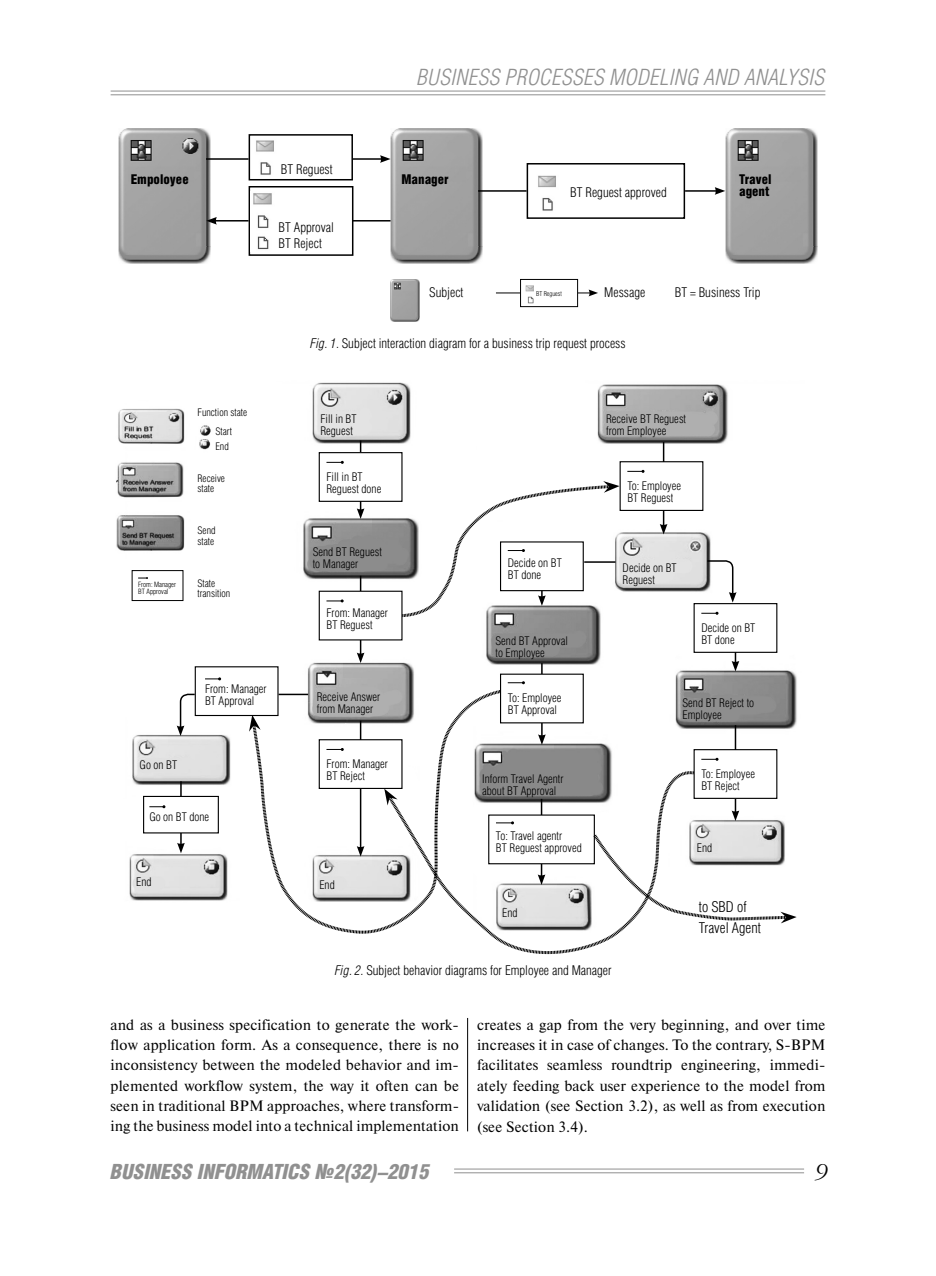
<style>
.page{position:relative;width:936px;height:1276px;background:#fff}
.page>*{position:absolute;margin:0;border:0;box-sizing:border-box;transform-origin:0 0}
.t1{font:italic 300 22.5px "Helios Cond";letter-spacing:.01em;color:#909090}
.t2{font:italic 900 21px "Helios Cond";letter-spacing:-.01em;color:#909090}
.t3{font:italic 300 19.5px "Garamond C";color:#000}
.t4{font:15px/20.2px "Newton C";letter-spacing:.01em;color:#000;text-align:justify}
.t5{font:300 15px/21px "Helios Cond";color:#000}
.t6{font:300 13.5px/16.5px "Helios Cond";color:#000}
.t7{font:900 13.5px/12px "Helios Cond";color:#000}
.t8{font:300 12px/12px "Helios Cond";color:#000}
.t9{font:300 10.5px/10.5px "Helios Cond";color:#000}
.t10{font:300 7.35px/7.4px "Helios Cond";color:#000}
.t11{font:300 6.75px "Helios Cond";color:#000}
.s1{font-style:italic}
</style>
<div class="page">
<hr style="left:111px;top:91px;width:714px;height:1px;background:#909090">
<hr style="left:111px;top:94px;width:714px;height:1px;background:#909090">
<hr style="left:454px;top:1168px;width:350px;height:1px;background:#909090">
<hr style="left:454px;top:1172px;width:350px;height:1px;background:#909090">
<hr style="left:467px;top:1018px;width:1px;height:113px;background:#000">
<img style="left:119px;top:128px;width:92px;height:135px">
<div style="left:248px;top:134px;width:105px;height:46px;border:2px solid #000"></div>
<img style="left:256px;top:140px;width:18px;height:35px">
<div style="left:248px;top:186px;width:105px;height:70px;border:2px solid #000"></div>
<img style="left:253px;top:193px;width:19px;height:57px">
<img style="left:390px;top:128px;width:92px;height:135px">
<img style="left:725px;top:128px;width:92px;height:135px">
<hr style="left:206px;top:158px;width:42px;height:2px;background:#000">
<hr style="left:353px;top:220px;width:37px;height:1px;background:#000">
<div style="left:526px;top:163px;width:159px;height:56px;border:2px solid #000"></div>
<img style="left:538px;top:175px;width:18px;height:36px">
<hr style="left:478px;top:190px;width:48px;height:2px;background:#000">
<hr style="left:685px;top:190px;width:32px;height:2px;background:#000">
<svg style="left:714px;top:187px;width:11px;height:8px"></svg>
<hr style="left:353px;top:158px;width:29px;height:2px;background:#000">
<svg style="left:380px;top:155px;width:10px;height:8px"></svg>
<hr style="left:214px;top:220px;width:34px;height:1px;background:#000">
<svg style="left:206px;top:217px;width:11px;height:8px"></svg>
<div style="left:520px;top:279px;width:58px;height:28px;border:1px solid #000"></div>
<img style="left:525px;top:285px;width:8px;height:19px">
<svg style="left:496px;top:292px;width:24px;height:1px"></svg>
<svg style="left:578px;top:289px;width:20px;height:7px"></svg>
<img style="left:390px;top:279px;width:29px;height:42px">
<img style="left:116px;top:382px;width:681px;height:536px">
<div style="left:195px;top:667px;width:83px;height:48px;background:#fff"></div>
<div style="left:195px;top:666px;width:83px;height:50px;border:1px solid #000"></div>
<svg style="left:205px;top:677px;width:16px;height:3px"></svg>
<div style="left:132px;top:570px;width:51px;height:30px;background:#fff"></div>
<div style="left:132px;top:570px;width:51px;height:31px;border:1px solid #000"></div>
<svg style="left:138px;top:577px;width:10px;height:2px"></svg>
<div style="left:694px;top:603px;width:82px;height:49px;background:#fff"></div>
<div style="left:693px;top:603px;width:84px;height:50px;border:1px solid #000"></div>
<svg style="left:701px;top:612px;width:17px;height:3px"></svg>
<svg style="left:177px;top:693px;width:19px;height:43px"></svg>
<svg style="left:705px;top:559px;width:31px;height:43px"></svg>
<hr style="left:180px;top:781px;width:2px;height:64px;background:#000">
<svg style="left:177px;top:843px;width:8px;height:10px"></svg>
<hr style="left:360px;top:576px;width:1px;height:79px;background:#000">
<svg style="left:357px;top:652px;width:7px;height:11px"></svg>
<hr style="left:541px;top:663px;width:1px;height:73px;background:#000">
<svg style="left:731px;top:652px;width:8px;height:19px"></svg>
<hr style="left:662px;top:442px;width:2px;height:84px;background:#000">
<svg style="left:659px;top:524px;width:8px;height:10px"></svg>
<hr style="left:360px;top:440px;width:1px;height:71px;background:#000">
<svg style="left:357px;top:508px;width:7px;height:11px"></svg>
<div style="left:144px;top:796px;width:74px;height:37px;background:#fff"></div>
<div style="left:143px;top:796px;width:76px;height:37px;border:1px solid #000"></div>
<svg style="left:149px;top:805px;width:16px;height:3px"></svg>
<div style="left:319px;top:591px;width:83px;height:49px;background:#fff"></div>
<div style="left:319px;top:590px;width:83px;height:50px;border:1px solid #000"></div>
<svg style="left:326px;top:599px;width:17px;height:3px"></svg>
<div style="left:319px;top:453px;width:83px;height:48px;background:#fff"></div>
<div style="left:319px;top:452px;width:83px;height:50px;border:1px solid #000"></div>
<svg style="left:326px;top:461px;width:18px;height:3px"></svg>
<div style="left:500px;top:674px;width:83px;height:49px;background:#fff"></div>
<div style="left:620px;top:462px;width:82px;height:48px;background:#fff"></div>
<div style="left:619px;top:461px;width:84px;height:50px;border:1px solid #000"></div>
<svg style="left:627px;top:470px;width:17px;height:3px"></svg>
<svg style="left:402px;top:481px;width:217px;height:136px"></svg>
<svg style="left:249px;top:681px;width:547px;height:273px"></svg>
<h1 class="t1" style="left:417px;top:69px;width:410px">BUSINESS PROCESSES MODELING AND ANALYSIS</h1>
<p class="t7" style="left:131px;top:174px;width:59px">Empoloyee</p>
<p class="t6" style="left:281px;top:162px;width:53px">BT Reguest</p>
<p class="t6" style="left:278px;top:220px;width:57px">BT Approval<br>BT Reject</p>
<p class="t7" style="left:401px;top:174px;width:49px">Manager</p>
<p class="t7" style="left:739px;top:174px;width:34px">Travel agent</p>
<p class="t6" style="left:570px;top:185px;width:98px">BT Reguest approved</p>
<p class="t11" style="left:536px;top:291px;width:27px">BT Reguest</p>
<p class="t6" style="left:674px;top:285px;width:87px">BT = Business Trip</p>
<p class="t6" style="left:429px;top:285px;width:36px">Subject</p>
<p class="t6" style="left:604px;top:285px;width:43px">Message</p>
<p class="t6" style="left:310px;top:336px;width:317px"><span class="s1">Fig. 1</span>. Subject interaction diagram for a business trip request process</p>
<p class="t10" style="left:138px;top:581px;width:39px">From: Manager<br>BT Approval</p>
<p class="t9" style="left:197px;top:404px;width:51px;line-height:19px;text-align:center">Function state<br>Start</p>
<p class="t9" style="left:215px;top:442px;width:15px">End</p>
<p class="t9" style="left:197px;top:473px;width:29px">Receive state</p>
<p class="t9" style="left:197px;top:526px;width:20px">Send state</p>
<p class="t9" style="left:197px;top:578px;width:34px">State transition</p>
<p class="t8" style="left:140px;top:760px;width:39px">Go on BT</p>
<p class="t8" style="left:205px;top:684px;width:63px">From: Manager<br>BT Approval</p>
<p class="t8" style="left:149px;top:812px;width:61px">Go on BT done</p>
<p class="t8" style="left:136px;top:877px;width:17px">End</p>
<p class="t8" style="left:320px;top:414px;width:38px">Fill in BT<br>Reguest</p>
<p class="t8" style="left:326px;top:471px;width:56px">Fill in BT<br>Reguest done</p>
<p class="t8" style="left:313px;top:547px;width:71px">Send BT Reguest to Manager</p>
<p class="t8" style="left:326px;top:608px;width:63px">From: Manager<br>BT Reguest</p>
<p class="t8" style="left:317px;top:692px;width:65px">Receive Answer from Manager</p>
<p class="t8" style="left:326px;top:758px;width:63px">From: Manager<br>BT Reject</p>
<p class="t8" style="left:319px;top:879px;width:17px">End</p>
<p class="t8" style="left:507px;top:557px;width:56px">Decide on BT<br>BT done</p>
<p class="t8" style="left:495px;top:635px;width:74px">Send BT Approval to Employee</p>
<p class="t8" style="left:507px;top:693px;width:55px">To: Employee<br>BT Approval</p>
<p class="t8" style="left:482px;top:773px;width:83px">Inform Travel Agentr about BT Approval</p>
<p class="t8" style="left:496px;top:830px;width:87px">To: Travel agentr<br>BT Reguest approved</p>
<p class="t8" style="left:502px;top:908px;width:17px">End</p>
<p class="t8" style="left:606px;top:414px;width:82px">Receive BT Reguest from Employee</p>
<p class="t8" style="left:627px;top:480px;width:55px">To: Employee<br>BT Reguest</p>
<p class="t8" style="left:622px;top:562px;width:56px">Decide on BT<br>Reguest</p>
<p class="t8" style="left:701px;top:622px;width:56px">Decide on BT<br>BT done</p>
<p class="t8" style="left:682px;top:698px;width:73px">Send BT Reject to<br>Employee</p>
<p class="t8" style="left:701px;top:768px;width:55px">To: Employee<br>BT Reject</p>
<p class="t8" style="left:697px;top:843px;width:17px">End</p>
<p class="t5" style="left:698px;top:898px;width:64px">to SBD of<br>Travel Agent</p>
<p class="t6" style="left:335px;top:963px;width:278px"><span class="s1">Fig. 2.</span> Subject behavior diagrams for Employee and Manager</p>
<p class="t4" style="left:111px;top:1015px;width:350px">and as a business specification to generate the work&shy;flow application form. As a consequence, there is no inconsistency between the modeled behavior and im&shy;plemented workflow system, the way it often can be seen in traditional BPM approaches, where transform&shy;ing the business model into a technical implementation</p>
<p class="t4" style="left:477px;top:1015px;width:350px">creates a gap from the very beginning, and over time increases it in case of changes. To the contrary, S-BPM facilitates seamless roundtrip engineering, immedi&shy;ately feeding back user experience to the model from validation (see Section 3.2), as well as from execution (see Section 3.4).</p>
<h2 class="t2" style="left:111px;top:1164px;width:320px">BUSINESS INFORMATICS №2(32)–2015</h2>
<h3 class="t3" style="left:815px;top:1163px;width:14px">9</h3>
</div>
